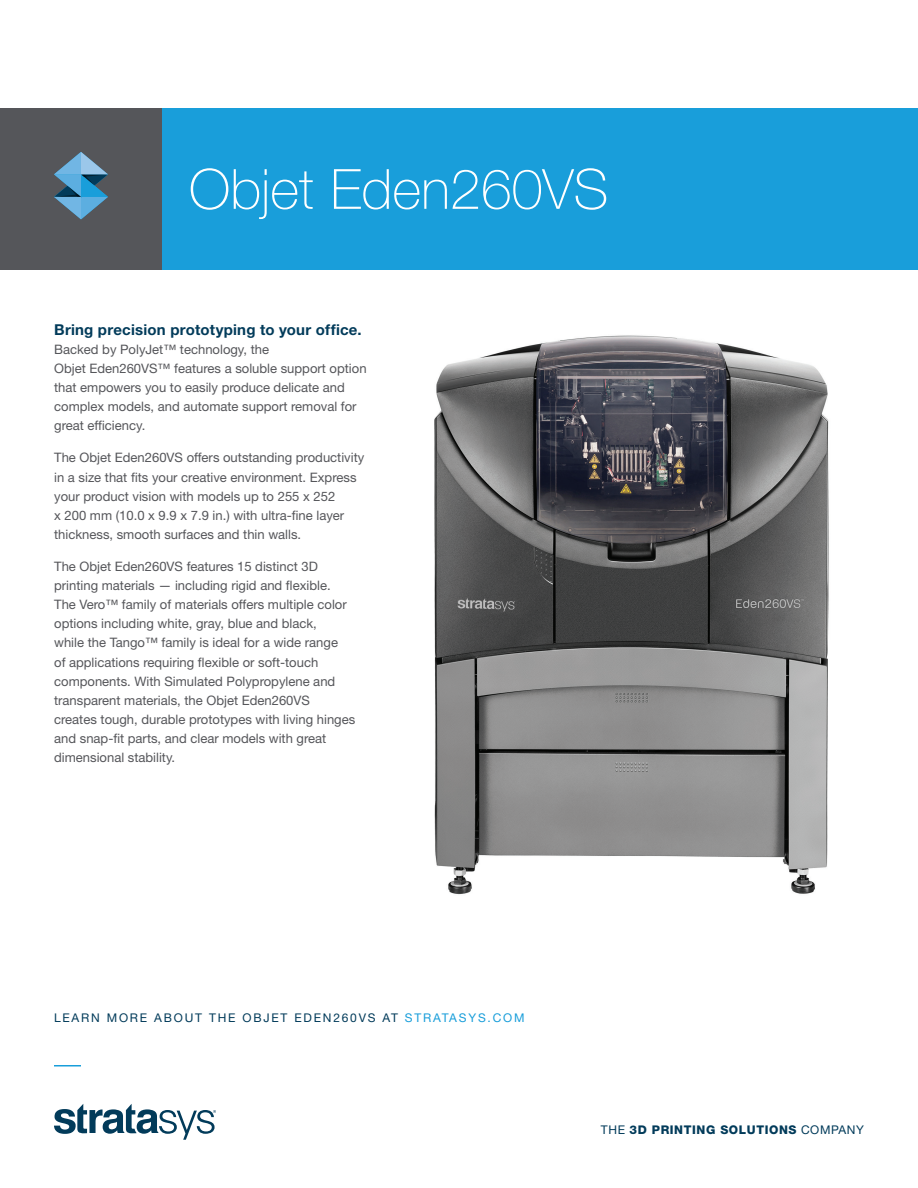
<style>
.page{position:relative;width:918px;height:1188px;background:#fff}
.page>*{position:absolute;margin:0;border:0;box-sizing:border-box;transform-origin:0 0}
.t1{font:100 55.5px "Helvetica Neue LT Std";color:#fff}
.t2{font:700 15px "Helvetica Neue LT Std";letter-spacing:.015em;color:#023b5a}
.t3{font:13.05px/19px "Helvetica Neue LT Std";color:#55565a}
.t4{font:12px "Helvetica Neue LT Std";letter-spacing:.15em;color:#023b5a}
.t5{font:800 12px "Helvetica Neue LT Std";letter-spacing:.05em;color:#023b5a}
.s1{color:#199eda}
.s2{font-weight:400}
</style>
<div class="page">
<div style="left:144px;top:108px;width:774px;height:162px;background:#199eda"></div>
<div style="left:0;top:108px;width:162px;height:162px;background:#55565a"></div>
<svg style="left:54px;top:152px;width:54px;height:67px"></svg>
<svg style="left:54px;top:1104px;width:162px;height:36px"></svg>
<svg style="left:54px;top:1065px;width:27px;height:1px"></svg>
<img style="left:434px;top:335px;width:395px;height:560px">
<h1 class="t1" style="left:189px;top:157px;width:421px">Objet Eden260VS</h1>
<p class="t2" style="left:54px;top:320px;width:309px">Bring precision prototyping to your office.</p>
<p class="t3" style="left:54px;top:339px;width:314px">Backed by PolyJet™ technology, the<br>Objet Eden260VS™ features a soluble support option that empowers you to easily produce delicate and complex models, and automate support removal for great efficiency.</p>
<p class="t3" style="left:54px;top:448px;width:312px">The Objet Eden260VS offers outstanding productivity in a size that fits your creative environment. Express your product vision with models up to 255 x 252<br>x 200 mm (10.0 x 9.9 x 7.9 in.) with ultra-fine layer thickness, smooth surfaces and thin walls.</p>
<p class="t3" style="left:54px;top:557px;width:303px">The Objet Eden260VS features 15 distinct 3D printing materials — including rigid and flexible.<br>The Vero™ family of materials offers multiple color options including white, gray, blue and black,<br>while the Tango™ family is ideal for a wide range<br>of applications requiring flexible or soft-touch components. With Simulated Polypropylene and transparent materials, the Objet Eden260VS creates tough, durable prototypes with living hinges and snap-fit parts, and clear models with great dimensional stability.</p>
<p class="t4" style="left:54px;top:1010px;width:472px">LEARN MORE ABOUT THE OBJET EDEN260VS AT <span class="s1">STRATASYS.COM</span></p>
<p class="t5" style="left:601px;top:1123px;width:265px"><span class="s2">THE</span> 3D PRINTING SOLUTIONS <span class="s2">COMPANY</span></p>
</div>
